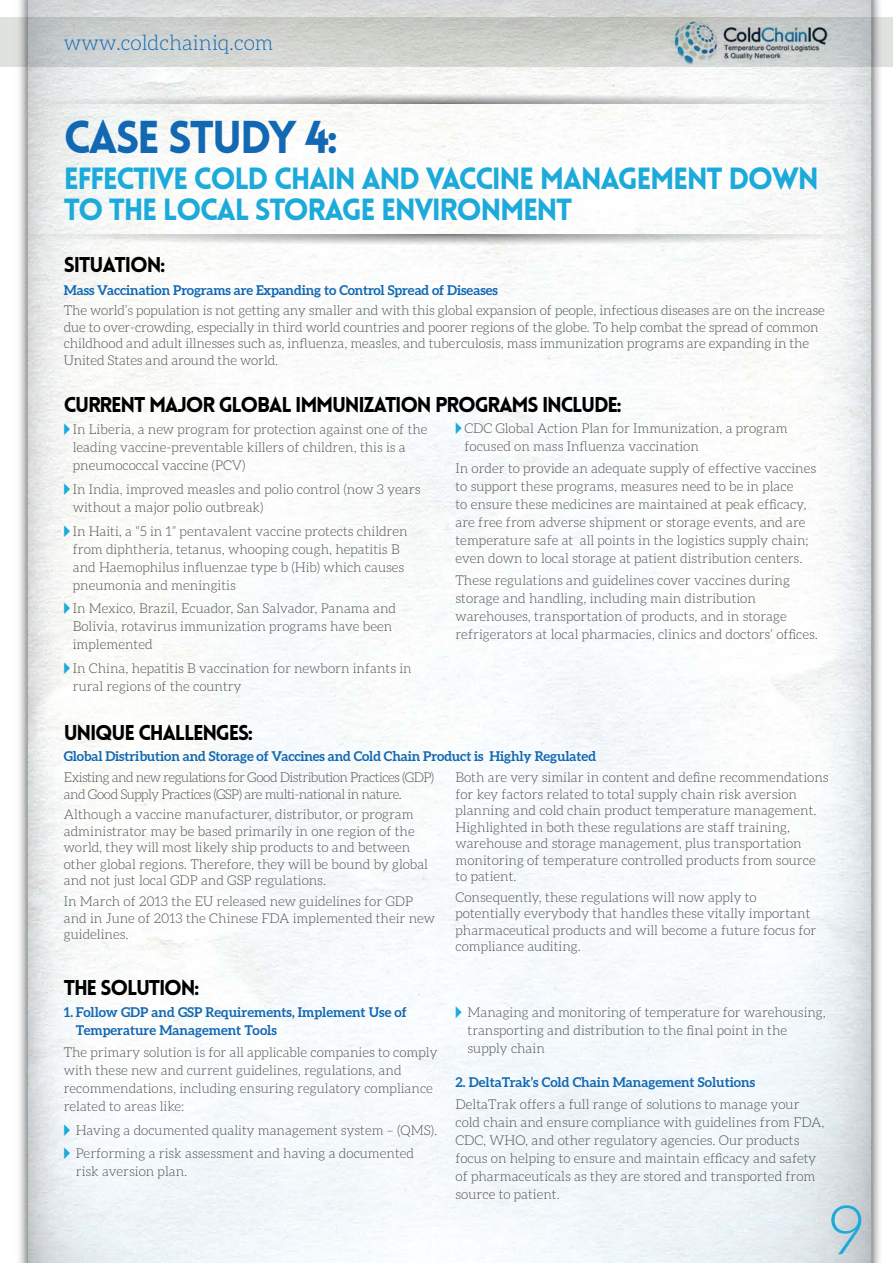
<style>
.page{position:relative;width:893px;height:1263px;background:#fff}
.page>*{position:absolute;margin:0;border:0;box-sizing:border-box;transform-origin:0 0}
.t1{font:300 68.4px "Aleo";color:#1caada}
.t2{font:900 45px "Lovelo";letter-spacing:-.05em;color:#1268b3}
.t3{font:900 30px/31.5px "Lovelo";letter-spacing:-.05em;color:#1caada}
.t4{font:900 21px "Lovelo";letter-spacing:-.06em;color:#000}
.t5{font:300 21px "Aleo";color:#1268b3}
.t6{font:300 13.5px/18px "Aleo";color:#4d4d4f}
.t7{font:700 13.5px/18px "Aleo";letter-spacing:-.01em;color:#1268b3}
.t8{font:300 13.5px/16.5px "Aleo";letter-spacing:-.04em;color:#4d4d4f}
.s1{font-family:"Newspaper Pi BT";font-weight:400;color:#1caada}
</style>
<div class="page">
<img style="left:19px;top:0;width:861px;height:1263px">
<img style="left:19px;top:235px;width:859px;height:9px">
<img style="left:19px;top:94px;width:859px;height:9px">
<svg style="left:0;top:17px;width:893px;height:50px;background:#cbcecb"></svg>
<img style="left:671px;top:17px;width:159px;height:50px">
<h3 class="t5" style="left:64px;top:32px;width:211px">www.coldchainiq.com</h3>
<h2 class="t2" style="left:64px;top:109px;width:275px">CASE STUDY 4:</h2>
<h3 class="t3" style="left:64px;top:163px;width:756px">EFFECTIVE COLD CHAIN AND VACCINE MANAGEMENT DOWN<br>TO THE LOCAL STORAGE ENVIRONMENT</h3>
<h3 class="t4" style="left:64px;top:251px;width:103px">SITUATION:</h3>
<p class="t7" style="left:64px;top:281px;width:436px">Mass Vaccination Programs are Expanding to Control Spread of Diseases</p>
<p class="t6" style="left:64px;top:302px;width:763px;line-height:16.5px">The world’s population is not getting any smaller and with this global expansion of people, infectious diseases are on the increase due to over-crowding, especially in third world countries and poorer regions of the globe. To help combat the spread of common childhood and adult illnesses such as, influenza, measles, and tuberculosis, mass immunization programs are expanding in the United States and around the world.</p>
<h3 class="t4" style="left:64px;top:392px;width:559px">CURRENT MAJOR GLOBAL IMMUNIZATION PROGRAMS INCLUDE:</h3>
<p class="t6" style="left:73px;top:420px;width:356px;text-indent:-9px"><span class="s1">V</span> In Liberia, a new program for protection against one of the leading vaccine-preventable killers of children, this is a pneumococcal vaccine (PCV)</p>
<p class="t6" style="left:73px;top:480px;width:349px;text-indent:-9px"><span class="s1">V</span> In India, improved measles and polio control (now 3 years without a major polio outbreak)</p>
<p class="t6" style="left:73px;top:522px;width:336px;text-indent:-9px"><span class="s1">V</span> In Haiti, a “5 in 1” pentavalent vaccine protects children from diphtheria, tetanus, whooping cough, hepatitis B and Haemophilus influenzae type b (Hib) which causes pneumonia and meningitis</p>
<p class="t6" style="left:73px;top:600px;width:325px;text-indent:-9px"><span class="s1">V</span> In Mexico, Brazil, Ecuador, San Salvador, Panama and<br>Bolivia, rotavirus immunization programs have been implemented</p>
<p class="t6" style="left:73px;top:659px;width:340px;text-indent:-9px"><span class="s1">V</span> In China, hepatitis B vaccination for newborn infants in rural regions of the country</p>
<h3 class="t4" style="left:64px;top:719px;width:191px">UNIQUE CHALLENGES:</h3>
<p class="t6" style="left:465px;top:419px;width:325px;text-indent:-9px"><span class="s1">V</span> CDC Global Action Plan for Immunization, a program focused on mass Influenza vaccination</p>
<p class="t6" style="left:455px;top:459px;width:362px">In order to provide an adequate supply of effective vaccines to support these programs, measures need to be in place<br>to ensure these medicines are maintained at peak efficacy, are free from adverse shipment or storage events, and are temperature safe at all points in the logistics supply chain; even down to local storage at patient distribution centers.</p>
<p class="t6" style="left:455px;top:571px;width:364px">These regulations and guidelines cover vaccines during storage and handling, including main distribution warehouses, transportation of products, and in storage refrigerators at local pharmacies, clinics and doctors’ offices.</p>
<p class="t7" style="left:64px;top:747px;width:534px">Global Distribution and Storage of Vaccines and Cold Chain Product is Highly Regulated</p>
<p class="t8" style="left:64px;top:769px;width:372px">Existing and new regulations for Good Distribution Practices (GDP) and Good Supply Practices (GSP) are multi-national in nature.</p>
<p class="t6" style="left:64px;top:806px;width:366px;line-height:16.5px">Although a vaccine manufacturer, distributor, or program administrator may be based primarily in one region of the world, they will most likely ship products to and between other global regions. Therefore, they will be bound by global and not just local GDP and GSP regulations.</p>
<p class="t6" style="left:64px;top:893px;width:373px;line-height:16.5px">In March of 2013 the EU released new guidelines for GDP and in June of 2013 the Chinese FDA implemented their new guidelines.</p>
<p class="t6" style="left:455px;top:769px;width:375px;line-height:16.5px">Both are very similar in content and define recommendations for key factors related to total supply chain risk aversion planning and cold chain product temperature management.<br>Highlighted in both these regulations are staff training, warehouse and storage management, plus transportation monitoring of temperature controlled products from source to patient.</p>
<p class="t6" style="left:455px;top:889px;width:362px;line-height:16.5px">Consequently, these regulations will now apply to potentially everybody that handles these vitally important pharmaceutical products and will become a future focus for compliance auditing.</p>
<h3 class="t4" style="left:64px;top:974px;width:137px">THE SOLUTION:</h3>
<p class="t7" style="left:76px;top:1002px;width:332px;text-indent:-12px">1. Follow GDP and GSP Requirements, Implement Use of<br>Temperature Management Tools</p>
<p class="t6" style="left:64px;top:1043px;width:375px">The primary solution is for all applicable companies to comply with these new and current guidelines, regulations, and recommendations, including ensuring regulatory compliance related to areas like:</p>
<p class="t6" style="left:64px;top:1118px;width:375px;line-height:23.7px"><span class="s1">V</span> Having a documented quality management system – (QMS).<br><span class="s1">V</span> Performing a risk assessment and having a documented</p>
<p class="t6" style="left:76px;top:1162px;width:113px">risk aversion plan.</p>
<p class="t6" style="left:467px;top:1003px;width:360px;text-indent:-12px"><span class="s1">V</span> Managing and monitoring of temperature for warehousing, transporting and distribution to the final point in the supply chain</p>
<p class="t7" style="left:455px;top:1072px;width:301px">2. DeltaTrak’s Cold Chain Management Solutions</p>
<p class="t6" style="left:455px;top:1095px;width:370px">DeltaTrak offers a full range of solutions to manage your cold chain and ensure compliance with guidelines from FDA, CDC, WHO, and other regulatory agencies. Our products focus on helping to ensure and maintain efficacy and safety of pharmaceuticals as they are stored and transported from source to patient.</p>
<h1 class="t1" style="left:828px;top:1193px;width:38px">9</h1>
</div>
